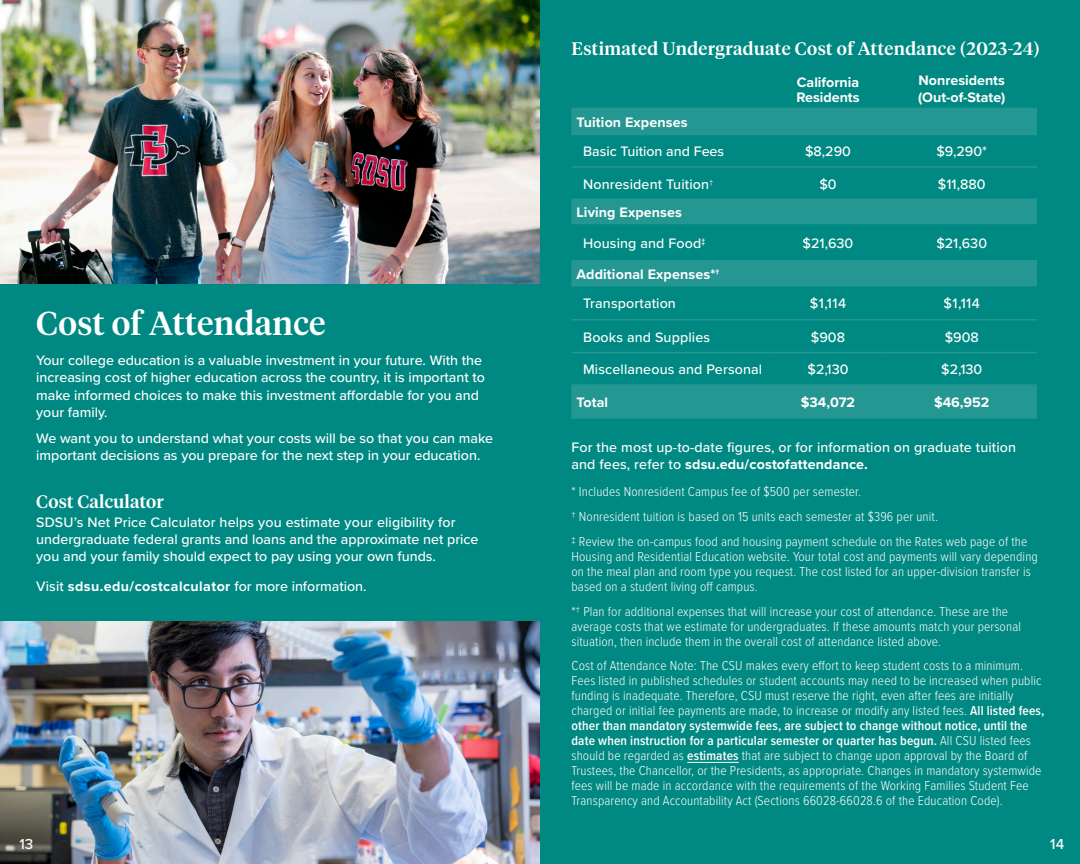
<style>
.page{position:relative;width:1080px;height:864px;background:#008982}
.page>*{position:absolute;margin:0;border:0;box-sizing:border-box;transform-origin:0 0}
.Title_LARGE{font:500 33px "Tiempos Headline";letter-spacing:.01em;color:#fff}
.Section_Title{font:500 18px "Tiempos Headline";letter-spacing:.02em;color:#fff}
.t1{font:500 15px "Proxima Nova";color:#fff}
.body{font:500 14.25px/17.1px "Proxima Nova";color:#fff}
.body-2{font:700 14.25px/15px "Proxima Nova";letter-spacing:.005em;color:#fff}
.body-3{font:300 13.5px/15px "Proxima Nova Cond";letter-spacing:.01em;color:#fff}
.s1{font-weight:700}
.s2{font-family:"Proxima Nova Cond";font-weight:300;font-size:13.5px}
.s3{font-weight:600}
</style>
<div class="page">
<hr style="left:687px;top:762px;width:52px;height:1px;background:#fff">
<svg style="left:572px;top:109px;width:465px;height:308px"></svg>
<hr style="left:572px;top:108px;width:198px;height:1px;background:#259792">
<hr style="left:770px;top:108px;width:116px;height:1px;background:#259792">
<hr style="left:886px;top:108px;width:151px;height:1px;background:#259792">
<hr style="left:572px;top:134px;width:198px;height:1px;background:#259792">
<hr style="left:770px;top:134px;width:116px;height:1px;background:#259792">
<hr style="left:886px;top:134px;width:151px;height:1px;background:#259792">
<hr style="left:572px;top:166px;width:198px;height:2px;background:#259792">
<hr style="left:770px;top:166px;width:116px;height:2px;background:#259792">
<hr style="left:886px;top:166px;width:151px;height:2px;background:#259792">
<hr style="left:572px;top:199px;width:198px;height:1px;background:#259792">
<hr style="left:770px;top:199px;width:116px;height:1px;background:#259792">
<hr style="left:886px;top:199px;width:151px;height:1px;background:#259792">
<hr style="left:572px;top:223px;width:198px;height:1px;background:#259792">
<hr style="left:770px;top:223px;width:116px;height:1px;background:#259792">
<hr style="left:886px;top:223px;width:151px;height:1px;background:#259792">
<hr style="left:572px;top:260px;width:198px;height:2px;background:#259792">
<hr style="left:770px;top:260px;width:116px;height:2px;background:#259792">
<hr style="left:886px;top:260px;width:151px;height:2px;background:#259792">
<hr style="left:572px;top:285px;width:198px;height:2px;background:#259792">
<hr style="left:770px;top:285px;width:116px;height:2px;background:#259792">
<hr style="left:886px;top:285px;width:151px;height:2px;background:#259792">
<hr style="left:572px;top:319px;width:198px;height:1px;background:#259792">
<hr style="left:770px;top:319px;width:116px;height:1px;background:#259792">
<hr style="left:886px;top:319px;width:151px;height:1px;background:#259792">
<hr style="left:572px;top:352px;width:198px;height:1px;background:#259792">
<hr style="left:770px;top:352px;width:116px;height:1px;background:#259792">
<hr style="left:886px;top:352px;width:151px;height:1px;background:#259792">
<hr style="left:572px;top:384px;width:198px;height:2px;background:#259792">
<hr style="left:770px;top:384px;width:116px;height:2px;background:#259792">
<hr style="left:886px;top:384px;width:151px;height:2px;background:#259792">
<hr style="left:572px;top:417px;width:198px;height:2px;background:#259792">
<hr style="left:770px;top:417px;width:116px;height:2px;background:#259792">
<hr style="left:886px;top:417px;width:151px;height:2px;background:#259792">
<img style="left:0;top:621px;width:540px;height:243px">
<img style="left:0;top:0;width:540px;height:284px">
<p class="Title_LARGE" style="left:36px;top:301px;width:291px">Cost of Attendance</p>
<p class="body" style="left:36px;top:352px;width:450px">Your college education is a valuable investment in your future. With the increasing cost of higher education across the country, it is important to make informed choices to make this investment affordable for you and your family.</p>
<p class="body" style="left:36px;top:429px;width:459px">We want you to understand what your costs will be so that you can make important decisions as you prepare for the next step in your education.</p>
<p class="Section_Title" style="left:36px;top:489px;width:129px">Cost Calculator</p>
<p class="body" style="left:36px;top:513px;width:444px">SDSU’s Net Price Calculator helps you estimate your eligibility for undergraduate federal grants and loans and the approximate net price you and your family should expect to pay using your own funds.</p>
<p class="body" style="left:36px;top:577px;width:332px">Visit <span class="s1">sdsu.edu/costcalculator</span> for more information.</p>
<p class="Section_Title" style="left:572px;top:36px;width:470px">Estimated Undergraduate Cost of Attendance (2023-24)</p>
<p class="body-2" style="left:796px;top:74px;width:65px">California<br>Residents</p>
<p class="body-2" style="left:919px;top:73px;width:88px">Nonresidents</p>
<p class="body-2" style="left:918px;top:89px;width:89px">(Out-of-State)</p>
<p class="body-2" style="left:576px;top:115px;width:113px">Tuition Expenses</p>
<p class="body" style="left:583px;top:143px;width:143px">Basic Tuition and Fees</p>
<p class="body" style="left:805px;top:143px;width:47px">$8,290</p>
<p class="body" style="left:936px;top:143px;width:52px">$9,290*</p>
<p class="body" style="left:583px;top:175px;width:132px">Nonresident Tuition<span class="s2">†</span></p>
<p class="body" style="left:819px;top:175px;width:19px">$0</p>
<p class="body" style="left:938px;top:175px;width:49px">$11,880</p>
<p class="body-2" style="left:576px;top:204px;width:107px">Living Expenses</p>
<p class="body" style="left:583px;top:234px;width:124px">Housing and Food‡</p>
<p class="body" style="left:803px;top:234px;width:52px">$21,630</p>
<p class="body" style="left:936px;top:234px;width:52px">$21,630</p>
<p class="body-2" style="left:576px;top:266px;width:145px">Additional Expenses*†</p>
<p class="body" style="left:583px;top:295px;width:94px">Transportation</p>
<p class="body" style="left:810px;top:295px;width:38px">$1,114</p>
<p class="body" style="left:944px;top:295px;width:38px">$1,114</p>
<p class="body" style="left:583px;top:328px;width:129px">Books and Supplies</p>
<p class="body" style="left:811px;top:328px;width:36px">$908</p>
<p class="body" style="left:945px;top:328px;width:36px">$908</p>
<p class="body" style="left:583px;top:361px;width:181px">Miscellaneous and Personal</p>
<p class="body" style="left:807px;top:361px;width:43px">$2,130</p>
<p class="body" style="left:941px;top:361px;width:43px">$2,130</p>
<p class="body-2" style="left:576px;top:395px;width:33px">Total</p>
<p class="body-2" style="left:801px;top:395px;width:56px">$34,072</p>
<p class="body-2" style="left:934px;top:395px;width:57px">$46,952</p>
<p class="body" style="left:572px;top:438px;width:446px">For the most up-to-date figures, or for information on graduate tuition and fees, refer to <span class="s1">sdsu.edu/costofattendance.</span></p>
<p class="body-3" style="left:572px;top:484px;width:291px">* Includes Nonresident Campus fee of $500 per semester.</p>
<p class="body-3" style="left:572px;top:508px;width:368px">† Nonresident tuition is based on 15 units each semester at $396 per unit.</p>
<p class="body-3" style="left:572px;top:533px;width:468px">‡ Review the on-campus food and housing payment schedule on the Rates web page of the Housing and Residential Education website. Your total cost and payments will vary depending on the meal plan and room type you request. The cost listed for an upper-division transfer is based on a student living off campus.</p>
<p class="body-3" style="left:572px;top:603px;width:451px">*† Plan for additional expenses that will increase your cost of attendance. These are the average costs that we estimate for undergraduates. If these amounts match your personal situation, then include them in the overall cost of attendance listed above.</p>
<p class="body-3" style="left:572px;top:658px;width:474px">Cost of Attendance Note: The CSU makes every effort to keep student costs to a minimum.<br>Fees listed in published schedules or student accounts may need to be increased when public funding is inadequate. Therefore, CSU must reserve the right, even after fees are initially charged or initial fee payments are made, to increase or modify any listed fees. <span class="s3">All listed fees, other than mandatory systemwide fees, are subject to change without notice, until the date when instruction for a particular semester or quarter has begun.</span> All CSU listed fees should be regarded as <span class="s3">estimates</span> that are subject to change upon approval by the Board of Trustees, the Chancellor, or the Presidents, as appropriate. Changes in mandatory systemwide fees will be made in accordance with the requirements of the Working Families Student Fee Transparency and Accountability Act (Sections 66028-66028.6 of the Education Code).</p>
<p class="t1" style="left:19px;top:833px;width:15px">13</p>
<p class="t1" style="left:1050px;top:833px;width:15px">14</p>
</div>
